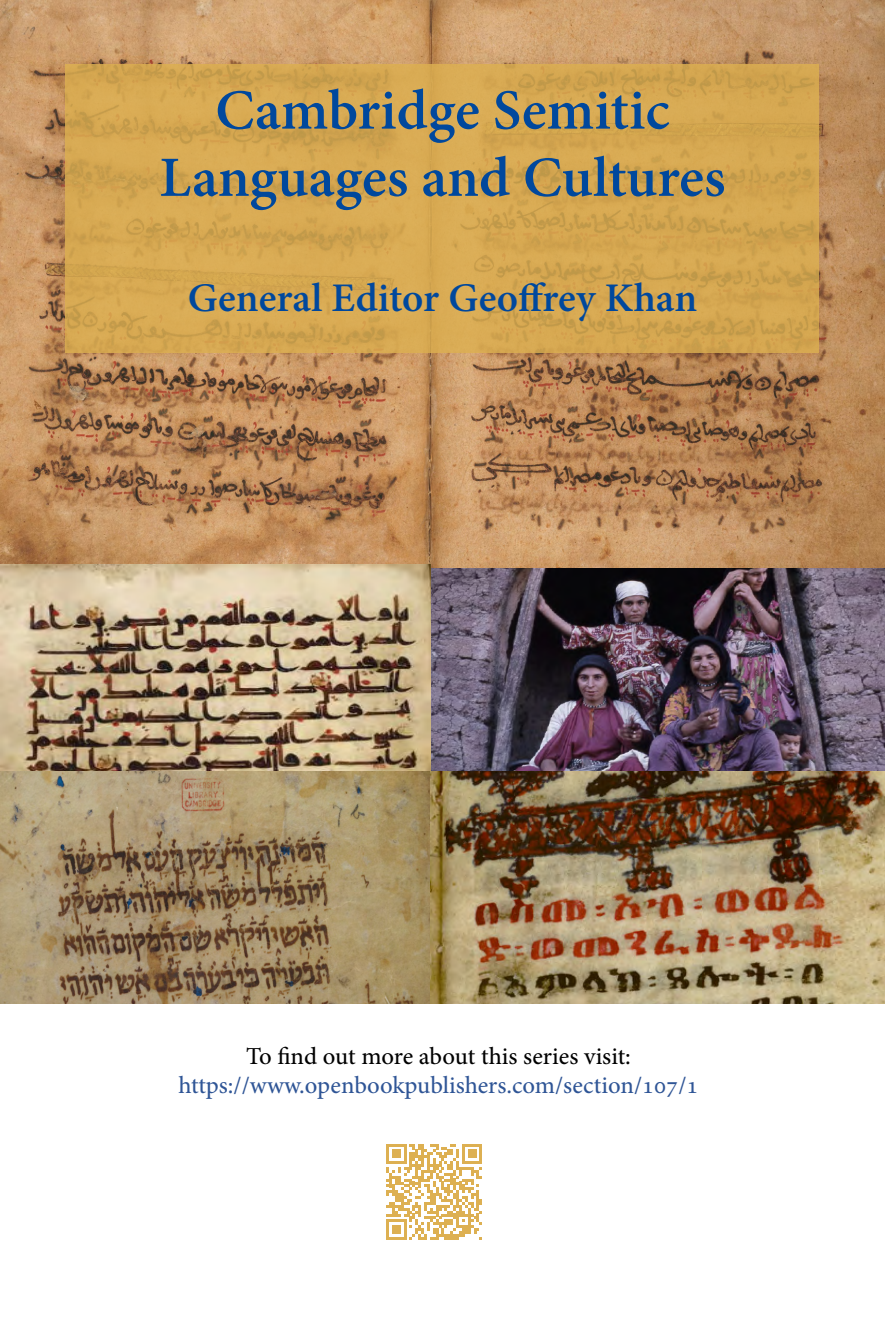
<style>
.page{position:relative;width:885px;height:1327px;background:#fff}
.page>*{position:absolute;margin:0;border:0;box-sizing:border-box;transform-origin:0 0}
.t1{font:700 56px "Adobe Hebrew";color:#00489d}
.t2{font:700 40px "Adobe Hebrew";color:#00489d}
.t3{font:24px "Adobe Hebrew";color:#2f5596}
.t4{font:24px "Adobe Hebrew";letter-spacing:-.005em;color:#000}
</style>
<div class="page">
<img style="left:430px;top:567px;width:454px;height:204px">
<img style="left:0;top:0;width:884px;height:567px">
<img style="left:0;top:564px;width:430px;height:207px">
<img style="left:0;top:771px;width:430px;height:232px">
<img style="left:430px;top:771px;width:454px;height:232px">
<svg style="left:66px;top:64px;width:753px;height:289px;background:#d4a651"></svg>
<svg style="left:386px;top:1144px;width:96px;height:95px"></svg>
<p class="t1" style="left:215px;top:76px;width:456px">Cambridge Semitic</p>
<p class="t1" style="left:159px;top:144px;width:567px">Languages and Cultures</p>
<p class="t2" style="left:188px;top:274px;width:511px">General Editor Geoffrey Khan</p>
<p class="t4" style="left:246px;top:1041px;width:386px">To find out more about this series visit:</p>
<p class="t3" style="left:178px;top:1070px;width:521px">https://www.openbookpublishers.com/section/107/1</p>
</div>
